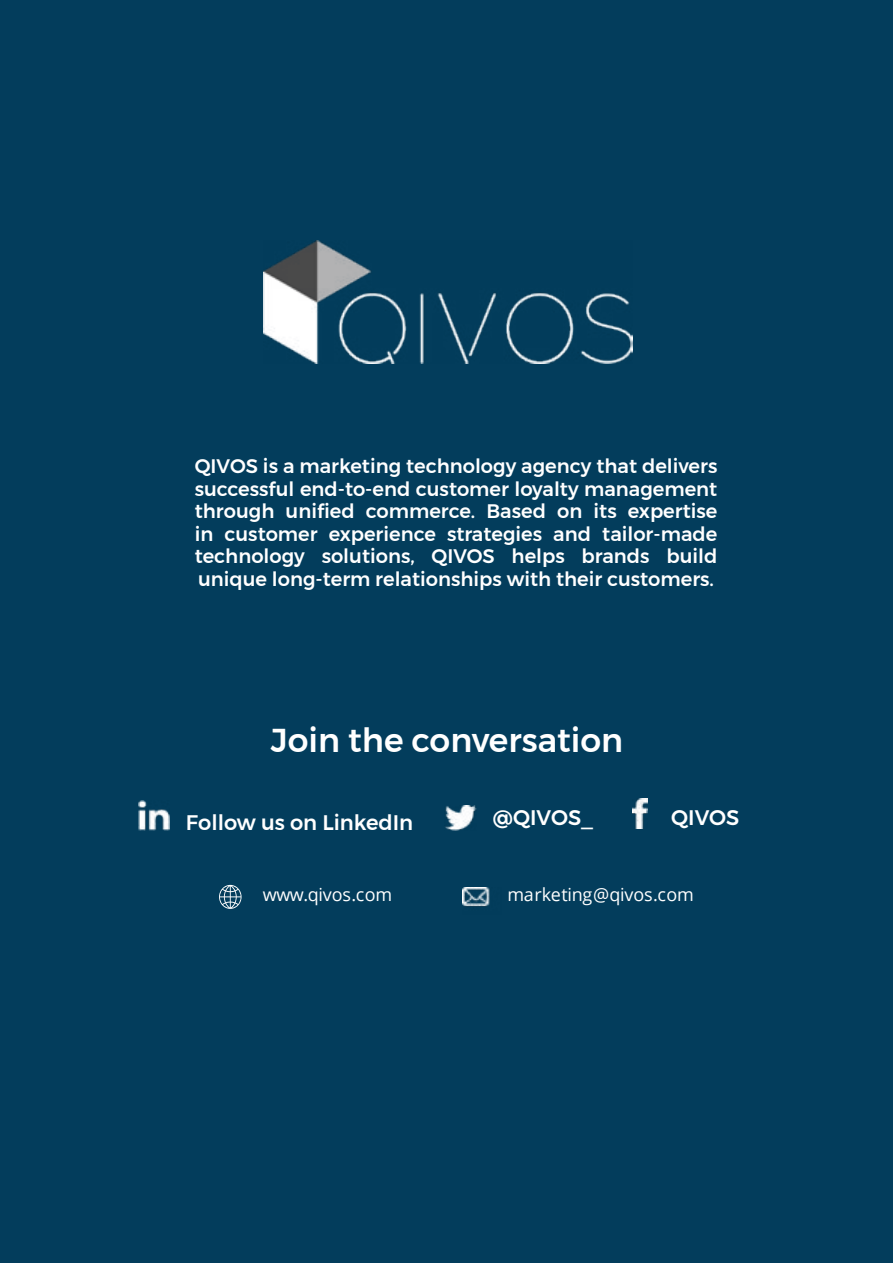
<style>
.page{position:relative;width:893px;height:1263px;background:#033d5c}
.page>*{position:absolute;margin:0;border:0;box-sizing:border-box;transform-origin:0 0}
.t1{font:500 33px "Montserrat";color:#fff}
.t2{font:500 21px "Montserrat";color:#fff}
.t3{font:500 19.5px/22.5px "Montserrat";color:#fff;text-align:justify}
.t4{font:18px "Open Sans";letter-spacing:-.015em;color:#fff}
</style>
<div class="page">
<img style="left:138px;top:801px;width:32px;height:30px">
<img style="left:445px;top:805px;width:31px;height:25px">
<img style="left:633px;top:798px;width:15px;height:30px">
<svg style="left:219px;top:885px;width:23px;height:24px"></svg>
<img style="left:462px;top:887px;width:28px;height:20px">
<img style="left:264px;top:241px;width:369px;height:122px">
<p class="t3" style="left:195px;top:455px;width:524px">QIVOS is a marketing technology agency that delivers successful end-to-end customer loyalty management through unified commerce. Based on its expertise in customer experience strategies and tailor-made technology solutions, QIVOS helps brands build unique long-term relationships with their customers.</p>
<h1 class="t1" style="left:271px;top:714px;width:354px">Join the conversation</h1>
<p class="t2" style="left:186px;top:806px;width:229px">Follow us on LinkedIn</p>
<p class="t2" style="left:493px;top:801px;width:102px">@QIVOS_</p>
<p class="t2" style="left:671px;top:801px;width:70px">QIVOS</p>
<p class="t4" style="left:263px;top:882px;width:131px">www.qivos.com</p>
<p class="t4" style="left:507px;top:882px;width:188px">marketing@qivos.com</p>
</div>
